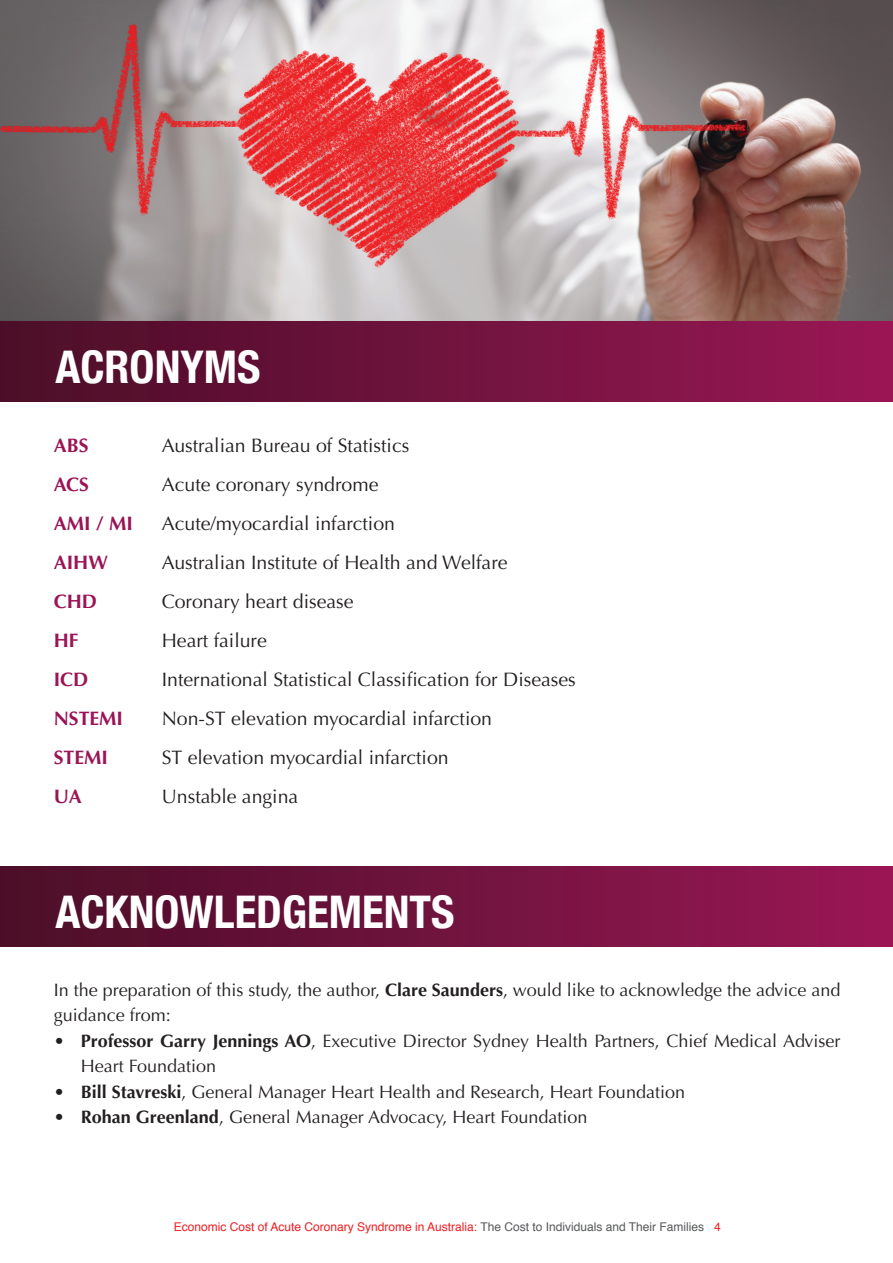
<style>
.page{position:relative;width:893px;height:1263px;background:#fff}
.page>*{position:absolute;margin:0;border:0;box-sizing:border-box;transform-origin:0 0}
.t1{font:700 condensed 45px "Helvetica Neue";color:#fff}
.t2{font:19.5px "Optima";color:#231f20}
.t3{font:700 19.5px "Optima";color:#9b1555}
.t4{font:18px/25.5px "Optima";color:#231f20}
.t5{font:12px "Helvetica";color:#ee1d23}
.s1{font-weight:700}
.s2{color:#57585a}
</style>
<div class="page">
<img style="left:0;top:0;width:893px;height:322px">
<div style="left:0;top:322px;width:893px;height:80px;background:linear-gradient(to right,#4a0e27,#991755)"></div>
<div style="left:0;top:867px;width:893px;height:80px;background:linear-gradient(to right,#4a0e27,#991755)"></div>
<h1 class="t1" style="left:55px;top:330px;width:207px">ACRONYMS</h1>
<p class="t3" style="left:54px;top:434px;width:36px">ABS</p>
<p class="t2" style="left:162px;top:434px;width:249px">Australian Bureau of Statistics</p>
<p class="t3" style="left:54px;top:473px;width:37px">ACS</p>
<p class="t2" style="left:162px;top:473px;width:218px">Acute coronary syndrome</p>
<p class="t3" style="left:54px;top:512px;width:81px">AMI / MI</p>
<p class="t2" style="left:162px;top:512px;width:235px">Acute/myocardial infarction</p>
<p class="t3" style="left:54px;top:551px;width:56px">AIHW</p>
<p class="t2" style="left:162px;top:551px;width:347px">Australian Institute of Health and Welfare</p>
<p class="t3" style="left:54px;top:590px;width:45px">CHD</p>
<p class="t2" style="left:162px;top:590px;width:193px">Coronary heart disease</p>
<p class="t3" style="left:54px;top:629px;width:26px">HF</p>
<p class="t2" style="left:162px;top:629px;width:107px">Heart failure</p>
<p class="t3" style="left:54px;top:668px;width:36px">ICD</p>
<p class="t2" style="left:162px;top:668px;width:416px">International Statistical Classification for Diseases</p>
<p class="t3" style="left:54px;top:707px;width:71px">NSTEMI</p>
<p class="t2" style="left:162px;top:707px;width:332px">Non-ST elevation myocardial infarction</p>
<p class="t3" style="left:54px;top:746px;width:56px">STEMI</p>
<p class="t2" style="left:162px;top:746px;width:288px">ST elevation myocardial infarction</p>
<p class="t3" style="left:54px;top:785px;width:30px">UA</p>
<p class="t2" style="left:162px;top:785px;width:138px">Unstable angina</p>
<h1 class="t1" style="left:55px;top:875px;width:401px">ACKNOWLEDGEMENTS</h1>
<p class="t4" style="left:54px;top:977px;width:788px">In the preparation of this study, the author, <span class="s1">Clare Saunders</span>, would like to acknowledge the advice and guidance from:</p>
<p class="t4" style="left:81px;top:1028px;width:761px;text-indent:-27px"><span class="s1">• Professor Garry Jennings AO</span>, Executive Director Sydney Health Partners, Chief Medical Adviser<br>Heart Foundation</p>
<p class="t4" style="left:54px;top:1079px;width:633px"><span class="s1">• Bill Stavreski</span>, General Manager Heart Health and Research, Heart Foundation</p>
<p class="t4" style="left:54px;top:1104px;width:535px"><span class="s1">• Rohan Greenland</span>, General Manager Advocacy, Heart Foundation</p>
<p class="t5" style="left:174px;top:1217px;width:549px">Economic Cost of Acute Coronary Syndrome in Australia: <span class="s2">The Cost to Individuals and Their Families</span> 4</p>
</div>
